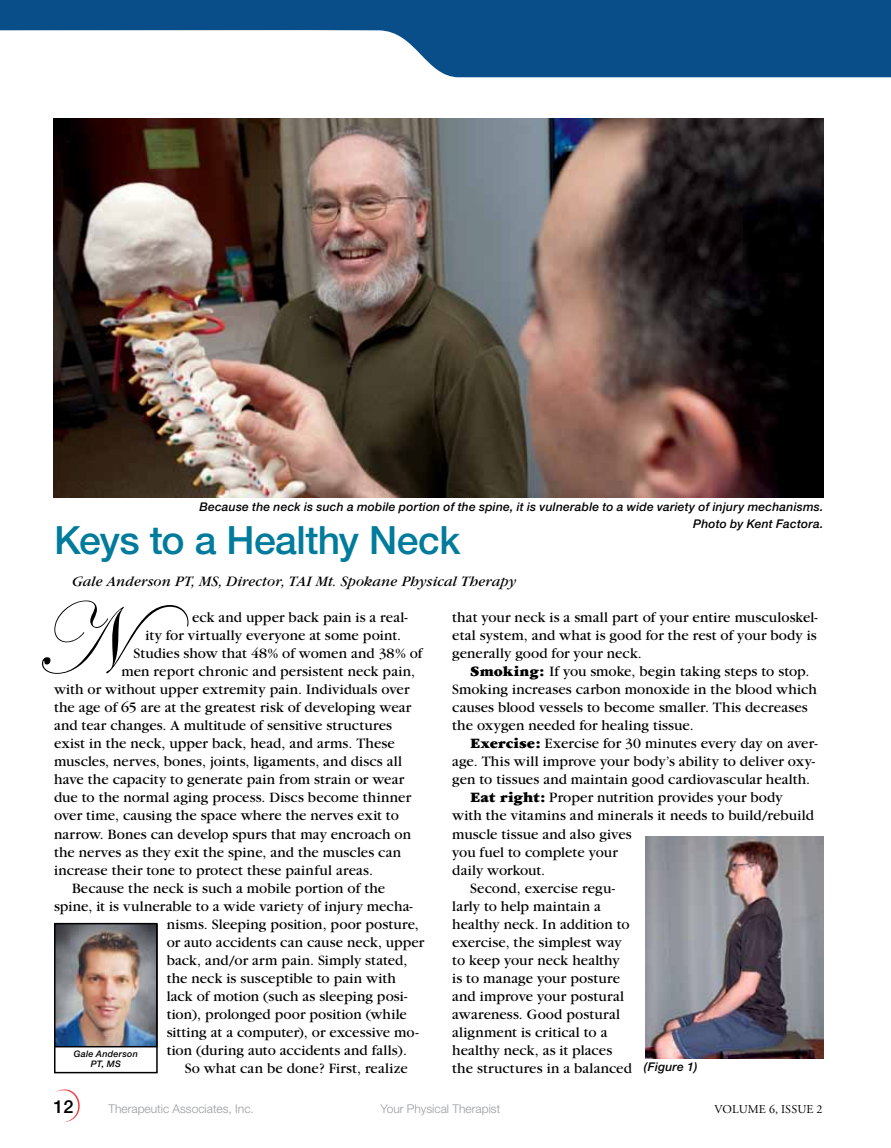
<style>
.page{position:relative;width:891px;height:1148px;background:#fff}
.page>*{position:absolute;margin:0;border:0;box-sizing:border-box;transform-origin:0 0}
.t1{font:102.75px "Edwardian Script ITC";color:#000}
.t2{font:500 39px "Helvetica Neue";letter-spacing:-.015em;color:#007b9b}
.t3{font:500 18px "Helvetica Neue";color:#000}
.t4{font:15px/18px "Garamond";letter-spacing:.005em;color:#000;text-align:justify}
.t5{font:italic 15px "Garamond";letter-spacing:.01em;color:#000}
.t6{font:italic 500 12px/16.5px "Helvetica Neue";letter-spacing:.02em;color:#000;text-align:right}
.t7{font:300 12px "Helvetica Neue";color:#999b9e}
.t8{font:12px "Adobe Garamond Pro";letter-spacing:.015em;color:#000}
.t9{font:italic 500 9px/10.5px "Helvetica Neue";letter-spacing:.025em;color:#000;text-align:center}
.s1{font-weight:900}
</style>
<div class="page">
<svg style="left:0;top:0;width:891px;height:77px;fill:#094e88"></svg>
<svg style="left:55px;top:1089px;width:25px;height:33px"></svg>
<div style="left:54px;top:923px;width:104px;height:150px;border:2px solid #000"></div>
<img style="left:54px;top:119px;width:769px;height:378px">
<img style="left:645px;top:836px;width:179px;height:222px">
<img style="left:57px;top:925px;width:98px;height:119px">
<div style="left:54px;top:922px;width:104px;height:125px;border:2px solid #000"></div>
<p class="t6" style="left:199px;top:499px;width:626px">Because the neck is such a mobile portion of the spine, it is vulnerable to a wide variety of injury mechanisms.<br>Photo by Kent Factora.</p>
<h2 class="t2" style="left:54px;top:517px;width:408px">Keys to a Healthy Neck</h2>
<p class="t5" style="left:72px;top:573px;width:446px">Gale Anderson PT, MS, Director, TAI Mt. Spokane Physical Therapy</p>
<h1 class="t1" style="left:33px;top:584px;width:157px">N</h1>
<p class="t4" style="left:452px;top:609px;width:367px">that your neck is a small part of your entire musculoskel&shy;etal system, and what is good for the rest of your body is generally good for your neck.</p>
<p class="t4" style="left:192px;top:609px;width:217px">eck and upper back pain is a real-</p>
<p class="t4" style="left:146px;top:627px;width:257px">ity for virtually everyone at some point.</p>
<p class="t4" style="left:134px;top:645px;width:290px">Studies show that 48% of women and 38% of</p>
<p class="t4" style="left:122px;top:663px;width:295px">men report chronic and persistent neck pain,</p>
<p class="t4" style="left:54px;top:681px;width:357px">with or without upper extremity pain. Individuals over</p>
<p class="t4" style="left:54px;top:699px;width:359px">the age of 65 are at the greatest risk of developing wear</p>
<p class="t4" style="left:54px;top:717px;width:340px">and tear changes. A multitude of sensitive structures</p>
<p class="t4" style="left:54px;top:735px;width:342px">exist in the neck, upper back, head, and arms. These</p>
<p class="t4" style="left:54px;top:753px;width:350px">muscles, nerves, bones, joints, ligaments, and discs all</p>
<p class="t4" style="left:54px;top:771px;width:352px">have the capacity to generate pain from strain or wear</p>
<p class="t4" style="left:54px;top:789px;width:359px">due to the normal aging process. Discs become thinner</p>
<p class="t4" style="left:54px;top:807px;width:346px">over time, causing the space where the nerves exit to</p>
<p class="t4" style="left:54px;top:825px;width:359px">narrow. Bones can develop spurs that may encroach on</p>
<p class="t4" style="left:54px;top:843px;width:349px">the nerves as they exit the spine, and the muscles can</p>
<p class="t4" style="left:54px;top:861px;width:320px">increase their tone to protect these painful areas.</p>
<p class="t4" style="left:72px;top:879px;width:315px">Because the neck is such a mobile portion of the</p>
<p class="t4" style="left:54px;top:897px;width:360px">spine, it is vulnerable to a wide variety of injury mecha-</p>
<p class="t4" style="left:167px;top:915px;width:254px">nisms. Sleeping position, poor posture,</p>
<p class="t4" style="left:167px;top:933px;width:259px">or auto accidents can cause neck, upper</p>
<p class="t4" style="left:167px;top:951px;width:242px">back, and/or arm pain. Simply stated,</p>
<p class="t4" style="left:167px;top:969px;width:231px">the neck is susceptible to pain with</p>
<p class="t4" style="left:167px;top:987px;width:242px">lack of motion (such as sleeping posi-</p>
<p class="t4" style="left:167px;top:1005px;width:242px">tion), prolonged poor position (while</p>
<p class="t4" style="left:167px;top:1023px;width:253px">sitting at a computer), or excessive mo-</p>
<p class="t4" style="left:167px;top:1041px;width:242px">tion (during auto accidents and falls).</p>
<p class="t4" style="left:185px;top:1059px;width:225px">So what can be done? First, realize</p>
<p class="t4" style="left:452px;top:663px;width:366px;text-align:left;text-indent:18px"><span class="s1">Smoking:</span> If you smoke, begin taking steps to stop.<br>Smoking increases carbon monoxide in the blood which causes blood vessels to become smaller. This decreases the oxygen needed for healing tissue.</p>
<p class="t4" style="left:470px;top:735px;width:349px"><span class="s1">Exercise:</span> Exercise for 30 minutes every day on aver-</p>
<p class="t4" style="left:452px;top:753px;width:364px">age. This will improve your body’s ability to deliver oxy-</p>
<p class="t4" style="left:452px;top:771px;width:359px">gen to tissues and maintain good cardiovascular health.</p>
<p class="t4" style="left:470px;top:789px;width:314px"><span class="s1">Eat right:</span> Proper nutrition provides your body</p>
<p class="t4" style="left:452px;top:807px;width:363px">with the vitamins and minerals it needs to build/rebuild</p>
<p class="t4" style="left:452px;top:825px;width:181px">muscle tissue and also gives</p>
<p class="t4" style="left:452px;top:843px;width:167px">you fuel to complete your</p>
<p class="t4" style="left:452px;top:861px;width:94px">daily workout.</p>
<p class="t4" style="left:470px;top:879px;width:146px">Second, exercise regu-</p>
<p class="t4" style="left:452px;top:897px;width:150px">larly to help maintain a</p>
<p class="t4" style="left:452px;top:915px;width:179px">healthy neck. In addition to</p>
<p class="t4" style="left:452px;top:933px;width:171px">exercise, the simplest way</p>
<p class="t4" style="left:452px;top:951px;width:169px">to keep your neck healthy</p>
<p class="t4" style="left:452px;top:969px;width:169px">is to manage your posture</p>
<p class="t4" style="left:452px;top:987px;width:173px">and improve your postural</p>
<p class="t4" style="left:452px;top:1005px;width:169px">awareness. Good postural</p>
<p class="t4" style="left:452px;top:1023px;width:157px">alignment is critical to a</p>
<p class="t4" style="left:452px;top:1041px;width:162px">healthy neck, as it places</p>
<p class="t4" style="left:452px;top:1059px;width:181px">the structures in a balanced</p>
<p class="t9" style="left:74px;top:1048px;width:66px">Gale Anderson<br>PT, MS</p>
<p class="t6" style="left:644px;top:1058px;width:55px">(Figure 1)</p>
<p class="t3" style="left:53px;top:1095px;width:22px">12</p>
<p class="t7" style="left:108px;top:1101px;width:147px">Therapeutic Associates, Inc.</p>
<p class="t7" style="left:380px;top:1101px;width:121px">Your Physical Therapist</p>
<p class="t8" style="left:714px;top:1101px;width:110px">VOLUME 6, ISSUE 2</p>
</div>
